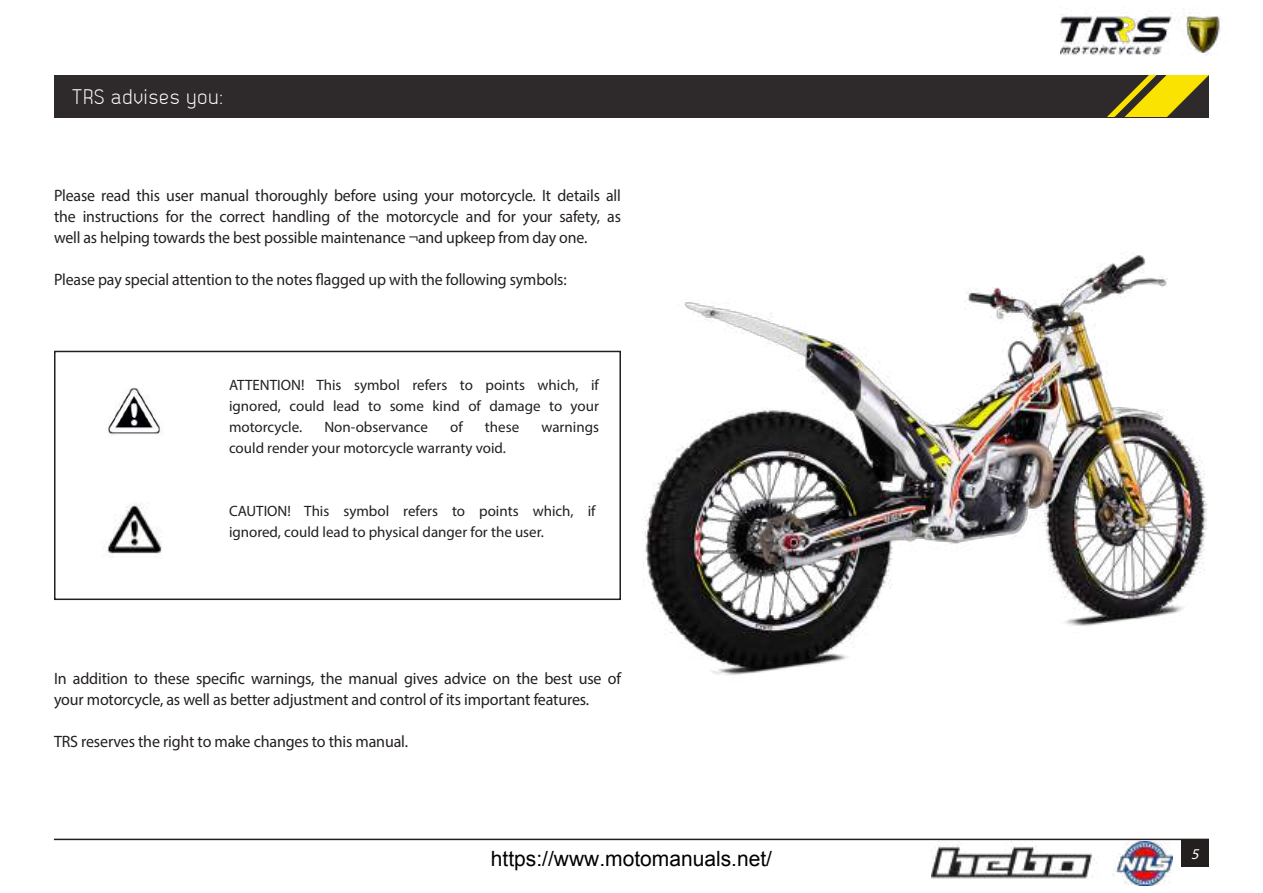
<style>
.page{position:relative;width:1263px;height:893px;background:#fff}
.page>*{position:absolute;margin:0;border:0;box-sizing:border-box;transform-origin:0 0}
.t1{font:21px "Dekar";letter-spacing:.05em;color:#fff}
.t2{font:16.5px/21px "Myriad Pro";letter-spacing:-.01em;color:#241f1f;text-align:justify;scale:.96 1}
.t3{font:16.5px/21px "Myriad Pro";letter-spacing:-.01em;color:#241f1f}
.t4{font:15px/21px "Myriad Pro";color:#241f1f;text-align:justify}
.t5{font:italic 15px "Myriad Pro";color:#fff}
</style>
<div class="page">
<div style="left:1181px;top:839px;width:28px;height:28px;background:#241f1f"></div>
<img style="left:931px;top:842px;width:242px;height:44px">
<img style="left:1060px;top:14px;width:161px;height:42px">
<div style="left:54px;top:75px;width:1155px;height:42px;background:#2e292a"></div>
<svg style="left:1107px;top:75px;width:102px;height:42px"></svg>
<hr style="left:54px;top:839px;width:1155px;height:1px;background:#241f1f">
<img style="left:108px;top:387px;width:55px;height:49px">
<img style="left:103px;top:502px;width:59px;height:55px">
<div style="left:54px;top:351px;width:567px;height:249px;border:2px solid #241f1f"></div>
<img style="left:642px;top:253px;width:566px;height:422px">
<p class="t1" style="left:72px;top:86px;width:153px">TRS advises you:</p>
<p class="t2" style="left:54px;top:185px;width:592px">Please read this user manual thoroughly before using your motorcycle. It details all the instructions for the correct handling of the motorcycle and for your safety, as well as helping towards the best possible maintenance ¬and upkeep from day one.</p>
<p class="t2" style="left:54px;top:269px;width:536px">Please pay special attention to the notes flagged up with the following symbols:</p>
<p class="t4" style="left:229px;top:374px;width:371px">ATTENTION! This symbol refers to points which, if ignored, could lead to some kind of damage to your motorcycle.</p>
<p class="t4" style="left:324px;top:416px;width:105px">Non-observance</p>
<p class="t4" style="left:450px;top:416px;width:14px">of</p>
<p class="t4" style="left:485px;top:416px;width:36px">these</p>
<p class="t4" style="left:541px;top:416px;width:59px">warnings</p>
<p class="t4" style="left:229px;top:437px;width:279px">could render your motorcycle warranty void.</p>
<p class="t4" style="left:229px;top:500px;width:368px">CAUTION! This symbol refers to points which, if ignored, could lead to physical danger for the user.</p>
<p class="t3" style="left:54px;top:668px;width:568px">In addition to these specific warnings, the manual gives advice on the best use of your motorcycle, as well as better adjustment and control of its important features.</p>
<p class="t3" style="left:54px;top:731px;width:355px">TRS reserves the right to make changes to this manual.</p>
<p class="t5" style="left:1191px;top:844px;width:12px">5</p>
</div>
